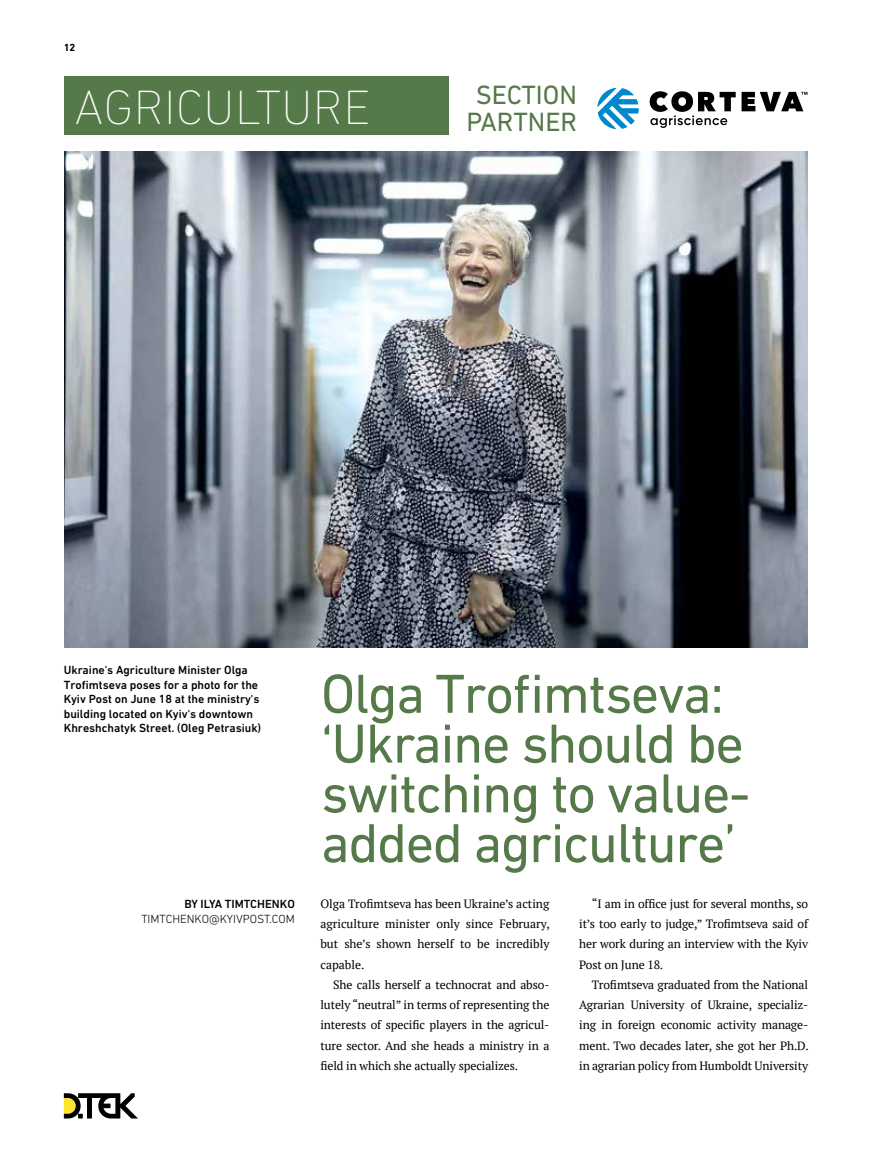
<style>
.page{position:relative;width:872px;height:1149px;background:#fff}
.page>*{position:absolute;margin:0;border:0;box-sizing:border-box;transform-origin:0 0}
.t1{font:55.8px/49.8px "DIN Next CYR";letter-spacing:-.025em;color:#56794a}
.t2{font:200 48.9px "DIN Next CYR";letter-spacing:.01em;color:#fff}
.t3{font:26.85px/27px "DIN Next CYR";color:#56794a;text-align:center}
.t4{font:12px/20.2px "PT Serif";letter-spacing:-.01em;color:#000;text-align:justify}
.t5{font:500 12px/14.4px "DIN Next CYR";color:#000}
.t6{font:300 12px "DIN Next CYR";color:#000}
.t7{font:700 10.5px "DIN Next CYR";color:#000}
</style>
<div class="page">
<svg style="left:64px;top:1093px;width:74px;height:25px"></svg>
<div style="left:64px;top:77px;width:385px;height:58px;background:#56794a"></div>
<svg style="left:597px;top:88px;width:42px;height:41px"></svg>
<svg style="left:741px;top:92px;width:66px;height:19px"></svg>
<svg style="left:649px;top:91px;width:86px;height:37px"></svg>
<img style="left:64px;top:152px;width:744px;height:495px">
<p class="t7" style="left:64px;top:41px;width:13px">12</p>
<h2 class="t2" style="left:74px;top:79px;width:297px">AGRICULTURE</h2>
<h3 class="t3" style="left:466px;top:81px;width:112px">SECTION<br>PARTNER</h3>
<p class="t5" style="left:64px;top:662px;width:199px">Ukraine's Agriculture Minister Olga Trofimtseva poses for a photo for the Kyiv Post on June 18 at the ministry's building located on Kyiv's downtown Khreshchatyk Street. (Oleg Petrasiuk)</p>
<h1 class="t1" style="left:321px;top:668px;width:431px">Olga Trofimtseva: ‘Ukraine should be switching to value&shy;added agriculture’</h1>
<p class="t5" style="left:184px;top:896px;width:112px">BY ILYA TIMTCHENKO</p>
<p class="t6" style="left:141px;top:911px;width:155px">TIMTCHENKO@KYIVPOST.COM</p>
<p class="t4" style="left:320px;top:893px;width:231px">Olga Trofimtseva has been Ukraine’s acting agriculture minister only since February, but she’s shown herself to be incredibly capable.</p>
<p class="t4" style="left:320px;top:974px;width:230px;text-indent:13px">She calls herself a technocrat and abso&shy;lutely “neutral” in terms of representing the interests of specific players in the agricul&shy;ture sector. And she heads a ministry in a field in which she actually specializes.</p>
<p class="t4" style="left:579px;top:893px;width:230px;text-indent:13px">“I am in office just for several months, so it’s too early to judge,” Trofimtseva said of her work during an interview with the Kyiv Post on June 18.</p>
<p class="t4" style="left:579px;top:974px;width:231px;text-indent:13px">Trofimtseva graduated from the National Agrarian University of Ukraine, specializ&shy;ing in foreign economic activity manage&shy;ment. Two decades later, she got her Ph.D. in agrarian policy from Humboldt University</p>
</div>
